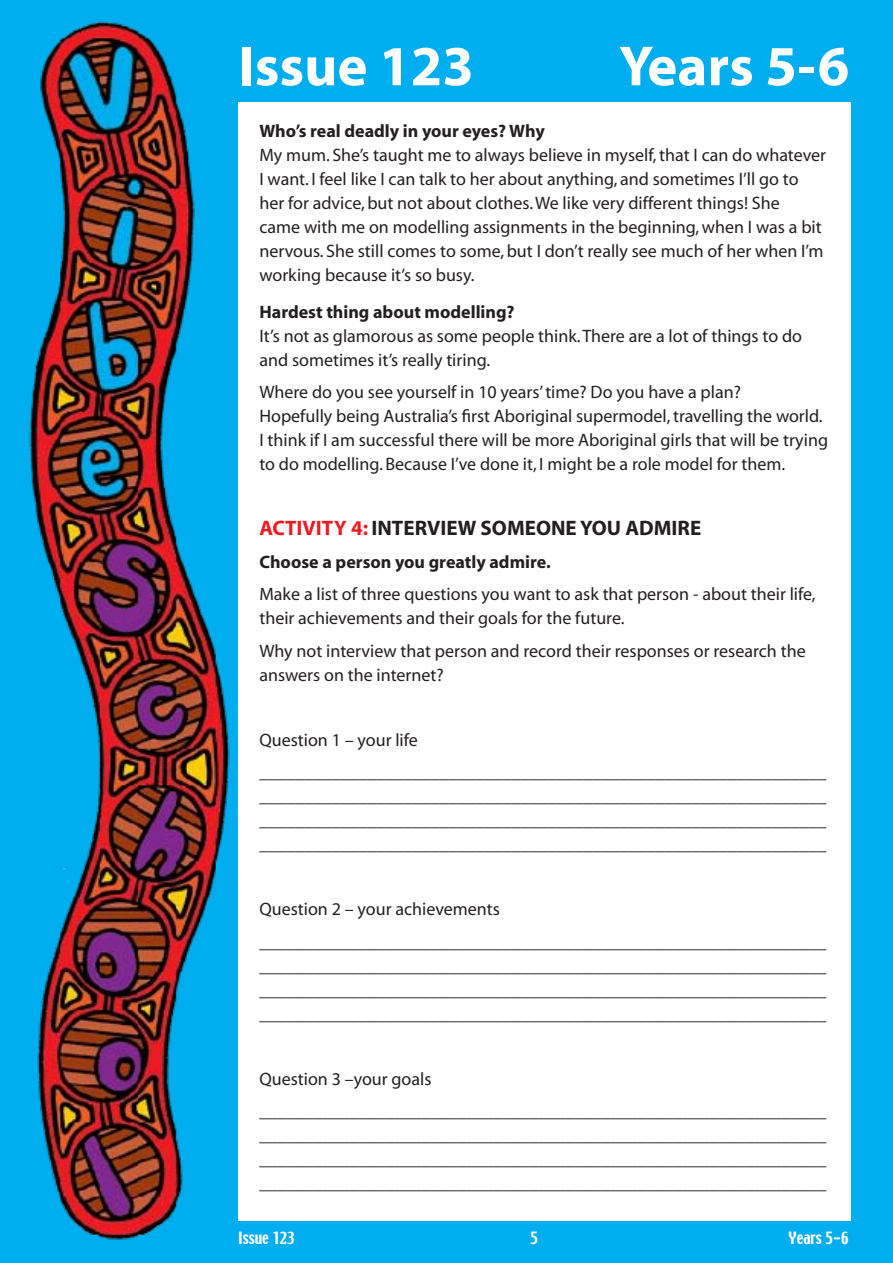
<style>
.page{position:relative;width:893px;height:1263px;background:#00adef}
.page>*{position:absolute;margin:0;border:0;box-sizing:border-box;transform-origin:0 0}
.t1{font:700 57px "Myriad";color:#fff}
.t2{font:700 21px "Myriad";color:#231f20}
.t3{font:18px/24px "Myriad";color:#231f20}
.t4{font:700 18px "Myriad";color:#231f20}
.t5{font:15px "Techno";color:#fff}
.s1{color:#ed1c24}
</style>
<div class="page">
<img style="left:29px;top:21px;width:201px;height:1219px">
<div style="left:238px;top:102px;width:612px;height:1118px;background:#fff"></div>
<h1 class="t1" style="left:239px;top:37px;width:237px">Issue 123</h1>
<h1 class="t1" style="left:619px;top:37px;width:232px">Years 5-6</h1>
<p class="t4" style="left:259px;top:121px;width:287px">Who’s real deadly in your eyes? Why</p>
<p class="t3" style="left:259px;top:144px;width:568px">My mum. She’s taught me to always believe in myself, that I can do whatever I want. I feel like I can talk to her about anything, and sometimes I’ll go to her for advice, but not about clothes. We like very different things! She<br>came with me on modelling assignments in the beginning, when I was a bit nervous. She still comes to some, but I don’t really see much of her when I’m working because it’s so busy.</p>
<p class="t4" style="left:259px;top:302px;width:257px">Hardest thing about modelling?</p>
<p class="t3" style="left:259px;top:324px;width:544px">It’s not as glamorous as some people think. There are a lot of things to do and sometimes it’s really tiring.</p>
<p class="t3" style="left:259px;top:381px;width:570px">Where do you see yourself in 10 years’ time? Do you have a plan?<br>Hopefully being Australia’s first Aboriginal supermodel, travelling the world.<br>I think if I am successful there will be more Aboriginal girls that will be trying to do modelling. Because I’ve done it, I might be a role model for them.</p>
<p class="t2" style="left:259px;top:517px;width:443px"><span class="s1">Activity 4:</span> Interview someone you admire</p>
<p class="t4" style="left:259px;top:552px;width:293px">Choose a person you greatly admire.</p>
<p class="t3" style="left:259px;top:583px;width:558px">Make a list of three questions you want to ask that person - about their life, their achievements and their goals for the future.</p>
<p class="t3" style="left:259px;top:639px;width:548px">Why not interview that person and record their responses or research the answers on the internet?</p>
<p class="t3" style="left:259px;top:724px;width:568px;line-height:32.5px">Question 1 – your life _______________________________________________________________</p>
<p class="t3" style="left:259px;top:785px;width:568px;text-align:justify">_______________________________________________________________ _______________________________________________________________ _______________________________________________________________</p>
<p class="t3" style="left:259px;top:894px;width:568px;line-height:32.5px">Question 2 – your achievements _______________________________________________________________</p>
<p class="t3" style="left:259px;top:954px;width:568px;text-align:justify">_______________________________________________________________ _______________________________________________________________ _______________________________________________________________</p>
<p class="t3" style="left:259px;top:1063px;width:568px;line-height:32.5px">Question 3 –your goals _______________________________________________________________</p>
<p class="t3" style="left:259px;top:1124px;width:568px;text-align:justify">_______________________________________________________________ _______________________________________________________________ _______________________________________________________________</p>
<p class="t5" style="left:238px;top:1227px;width:58px">Issue 123</p>
<p class="t5" style="left:789px;top:1227px;width:62px">Years 5-6</p>
</div>
